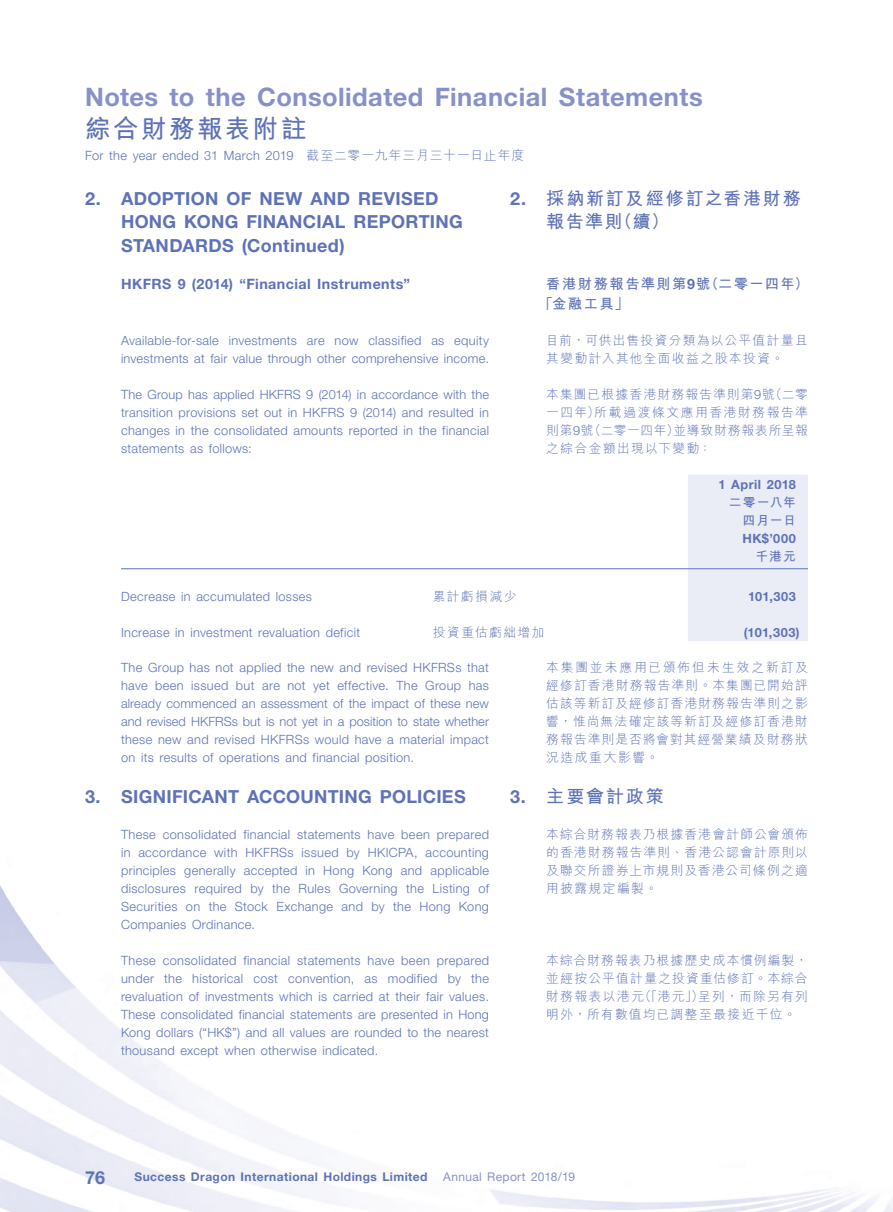
<style>
.page{position:relative;width:893px;height:1212px;background:#fff}
.page>*{position:absolute;margin:0;border:0;box-sizing:border-box;transform-origin:0 0}
.t1{font:700 25.5px "Helvetica Neue LT Std";letter-spacing:.02em;color:#8791c8}
.t2{font:700 25.5px "M Hei HK";letter-spacing:.1em;color:#5d72b7}
._03_H1{font:700 18px/23.2px "Helvetica Neue LT Std";letter-spacing:.015em;color:#5d72b7}
._03_H1-2{font:700 18px/23.2px "M Hei HK";letter-spacing:.095em;color:#5d72b7}
._04___H2{font:700 14.25px "Helvetica Neue LT Std";letter-spacing:.03em;color:#5d72b7}
._04___H2-2{font:700 14.25px/19.5px "M Hei HK";letter-spacing:.1em;color:#5d72b7}
._12___P2{font:300 12.75px/18px "Helvetica Neue LT Std";letter-spacing:.025em;color:#5d72b7;text-align:justify}
._12___P2-2{font:300 12.75px/18px "M Hei HK";letter-spacing:.095em;color:#5d72b7;text-align:justify}
._15_Table_Stub{font:300 12.75px "Helvetica Neue LT Std";letter-spacing:.025em;color:#5d72b7}
._01_Body_Text{font:700 12.75px "Helvetica Neue LT Std";letter-spacing:.035em;color:#5d72b7}
._15_Table_Stub-2{font:300 12.75px "M Hei HK";letter-spacing:.11em;color:#5d72b7}
._01_Body_Text-2{font:700 12.75px/18px "M Hei HK";letter-spacing:.05em;color:#5d72b7;text-align:right}
._01_Body_Text-3{font:700 12.75px "M Hei HK";letter-spacing:.09em;color:#5d72b7}
.t3{font:700 12px "Helvetica Neue LT Std";letter-spacing:.035em;color:#5d72b7}
.t4{font:12px "Helvetica Neue LT Std";letter-spacing:.025em;color:#8791c8}
.s1{font-family:"M Hei HK"}
.s2{font-family:"Helvetica Neue LT Std"}
</style>
<div class="page">
<img style="left:0;top:569px;width:893px;height:643px">
<div style="left:688px;top:475px;width:120px;height:166px;background:#eaecf6"></div>
<hr style="left:121px;top:568px;width:312px;height:1px;background:#5d72b7">
<hr style="left:433px;top:568px;width:255px;height:1px;background:#5d72b7">
<hr style="left:688px;top:568px;width:120px;height:1px;background:#5d72b7">
<h1 class="t1" style="left:85px;top:81px;width:619px">Notes to the Consolidated Financial Statements</h1>
<h1 class="t2" style="left:85px;top:110px;width:223px">綜合財務報表附註</h1>
<p class="_12___P2" style="left:85px;top:146px;width:441px">For the year ended 31 March 2019 <span class="s1">截至二零一九年三月三十一日止年度</span></p>
<p class="_03_H1" style="left:121px;top:187px;width:343px;text-indent:-36px">2. ADOPTION OF NEW AND REVISED<br>HONG KONG FINANCIAL REPORTING<br>STANDARDS (Continued)</p>
<p class="_04___H2" style="left:121px;top:275px;width:291px">HKFRS 9 (2014) “Financial Instruments”</p>
<p class="_12___P2" style="left:121px;top:331px;width:369px">Available-for-sale investments are now classified as equity investments at fair value through other comprehensive income.</p>
<p class="_12___P2" style="left:121px;top:385px;width:369px">The Group has applied HKFRS 9 (2014) in accordance with the transition provisions set out in HKFRS 9 (2014) and resulted in changes in the consolidated amounts reported in the financial statements as follows:</p>
<p class="_03_H1-2" style="left:546px;top:185px;width:256px;text-indent:-36px"><span class="s2">2.</span> 採納新訂及經修訂之香港財務報告準則（續）</p>
<p class="_04___H2-2" style="left:539px;top:273px;width:271px;text-indent:7px">香港財務報告準則第<span class="s2">9</span>號（二零一四年）「金融工具」</p>
<p class="_12___P2-2" style="left:546px;top:331px;width:263px">目前，可供出售投資分類為以公平值計量且其變動計入其他全面收益之股本投資。</p>
<p class="_12___P2-2" style="left:546px;top:385px;width:263px">本集團已根據香港財務報告準則第<span class="s2">9</span>號（二零一四年）所載過渡條文應用香港財務報告準則第<span class="s2">9</span>號（二零一四年）並導致財務報表所呈報之綜合金額出現以下變動：</p>
<p class="_01_Body_Text" style="left:718px;top:476px;width:79px">1 April 2018</p>
<p class="_01_Body_Text-2" style="left:729px;top:492px;width:69px">二零一八年四月一日</p>
<p class="_01_Body_Text" style="left:742px;top:530px;width:55px">HK$’000</p>
<p class="_01_Body_Text-3" style="left:755px;top:547px;width:42px">千港元</p>
<p class="_15_Table_Stub" style="left:121px;top:589px;width:193px">Decrease in accumulated losses</p>
<p class="_15_Table_Stub-2" style="left:433px;top:590px;width:85px">累計虧損減少</p>
<p class="_01_Body_Text" style="left:748px;top:589px;width:49px">101,303</p>
<p class="_15_Table_Stub" style="left:121px;top:625px;width:241px">Increase in investment revaluation deficit</p>
<p class="_15_Table_Stub-2" style="left:433px;top:626px;width:113px">投資重估虧絀增加</p>
<p class="_01_Body_Text" style="left:744px;top:625px;width:57px">(101,303)</p>
<p class="_12___P2" style="left:121px;top:658px;width:369px">The Group has not applied the new and revised HKFRSs that have been issued but are not yet effective. The Group has already commenced an assessment of the impact of these new and revised HKFRSs but is not yet in a position to state whether these new and revised HKFRSs would have a material impact on its results of operations and financial position.</p>
<p class="_03_H1" style="left:85px;top:784px;width:382px">3. SIGNIFICANT ACCOUNTING POLICIES</p>
<p class="_12___P2" style="left:121px;top:825px;width:369px">These consolidated financial statements have been prepared in accordance with HKFRSs issued by HKICPA, accounting principles generally accepted in Hong Kong and applicable disclosures required by the Rules Governing the Listing of Securities on the Stock Exchange and by the Hong Kong Companies Ordinance.</p>
<p class="_12___P2" style="left:121px;top:951px;width:369px">These consolidated financial statements have been prepared under the historical cost convention, as modified by the revaluation of investments which is carried at their fair values.<br>These consolidated financial statements are presented in Hong Kong dollars (“HK$”) and all values are rounded to the nearest thousand except when otherwise indicated.</p>
<p class="_12___P2-2" style="left:546px;top:658px;width:263px">本集團並未應用已頒佈但未生效之新訂及經修訂香港財務報告準則。本集團已開始評估該等新訂及經修訂香港財務報告準則之影響，惟尚無法確定該等新訂及經修訂香港財務報告準則是否將會對其經營業績及財務狀況造成重大影響。</p>
<p class="_03_H1-2" style="left:510px;top:783px;width:155px"><span class="s2">3.</span> 主要會計政策</p>
<p class="_12___P2-2" style="left:546px;top:825px;width:263px">本綜合財務報表乃根據香港會計師公會頒佈的香港財務報告準則、香港公認會計原則以及聯交所證券上市規則及香港公司條例之適用披露規定編製。</p>
<p class="_12___P2-2" style="left:546px;top:951px;width:263px">本綜合財務報表乃根據歷史成本慣例編製，並經按公平值計量之投資重估修訂。本綜合財務報表以港元（「港元」）呈列，而除另有列明外，所有數值均已調整至最接近千位。</p>
<h2 class="_03_H1" style="left:85px;top:1165px;width:21px">76</h2>
<p class="t3" style="left:134px;top:1170px;width:295px">Success Dragon International Holdings Limited</p>
<p class="t4" style="left:443px;top:1170px;width:133px">Annual Report 2018/19</p>
</div>
